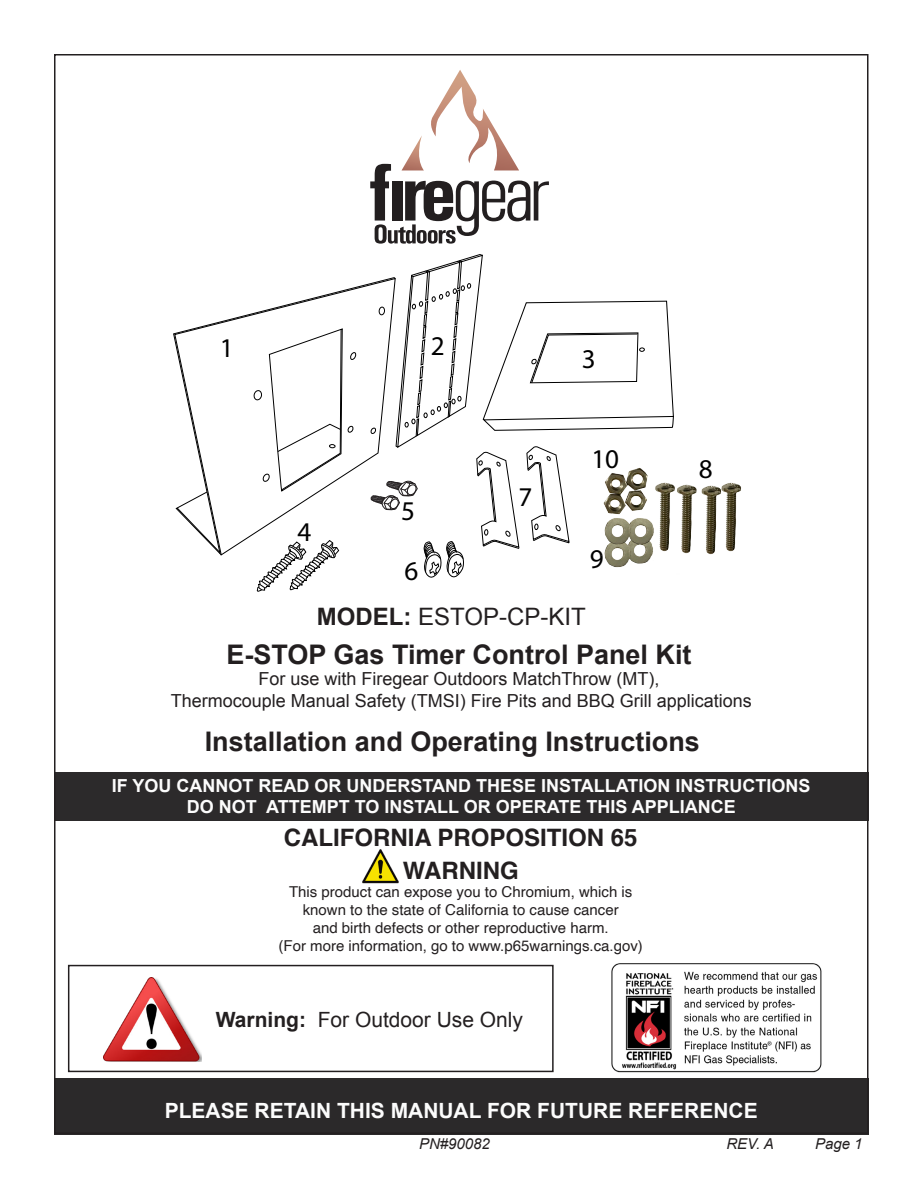
<style>
.page{position:relative;width:918px;height:1188px;background:#fff}
.page>*{position:absolute;margin:0;border:0;box-sizing:border-box;transform-origin:0 0}
.t1{font:27.15px "Myriad Pro";color:#000}
.t2{font:700 27px "Arial";color:#231f20}
.Default_Body_Text{font:700 24px/32.4px "Helvetica";color:#231f20;text-align:center}
.t3{font:24px "Arial";color:#231f20}
.t4{font:700 21px "Arial";color:#fcfcfc}
.t5{font:21px "Arial";color:#231f20}
.t6{font:18px "Arial";color:#231f20}
.t7{font:700 18px "Arial";color:#fcfcfc}
.Default_Body_Text-2{font:15px "Helvetica";color:#231f20}
.t8{font:italic 15px "Arial";color:#231f20}
.s1{font-weight:700}
</style>
<div class="page">
<div style="left:54px;top:772px;width:814px;height:48px;background:#2c2a2b"></div>
<img style="left:104px;top:977px;width:98px;height:84px">
<div style="left:68px;top:965px;width:486px;height:107px;border:2px solid #231f20"></div>
<div style="left:54px;top:1078px;width:814px;height:56px;background:#2b292a"></div>
<img style="left:611px;top:963px;width:211px;height:110px">
<svg style="left:370px;top:70px;width:179px;height:174px"></svg>
<svg style="left:173px;top:283px;width:197px;height:271px"></svg>
<svg style="left:175px;top:491px;width:47px;height:65px"></svg>
<svg style="left:253px;top:328px;width:104px;height:264px"></svg>
<img style="left:674px;top:482px;width:67px;height:73px">
<svg style="left:370px;top:254px;width:304px;height:324px"></svg>
<img style="left:362px;top:849px;width:37px;height:35px">
<p class="t1" style="left:220px;top:331px;width:15px">1</p>
<p class="t1" style="left:431px;top:329px;width:15px">2</p>
<p class="t1" style="left:298px;top:515px;width:15px">4</p>
<p class="t1" style="left:401px;top:494px;width:15px">5</p>
<p class="t1" style="left:404px;top:555px;width:15px">6</p>
<p class="t1" style="left:519px;top:480px;width:15px">7</p>
<p class="t1" style="left:582px;top:342px;width:15px">3</p>
<p class="t1" style="left:591px;top:442px;width:29px">10</p>
<p class="t1" style="left:590px;top:542px;width:15px">9</p>
<p class="t3" style="left:317px;top:601px;width:270px"><span class="s1">MODEL:</span> ESTOP-CP-KIT</p>
<p class="t1" style="left:699px;top:452px;width:15px">8</p>
<p class="t2" style="left:226px;top:636px;width:467px">E-STOP Gas Timer Control Panel Kit</p>
<p class="t6" style="left:258px;top:667px;width:403px">For use with Firegear Outdoors MatchThrow (MT),</p>
<p class="t6" style="left:171px;top:689px;width:583px">Thermocouple Manual Safety (TMSI) Fire Pits and BBQ Grill applications</p>
<p class="t2" style="left:205px;top:724px;width:497px">Installation and Operating Instructions</p>
<p class="t7" style="left:112px;top:774px;width:700px">IF YOU CANNOT READ OR UNDERSTAND THESE INSTALLATION INSTRUCTIONS</p>
<p class="t7" style="left:187px;top:795px;width:551px">DO NOT ATTEMPT TO INSTALL OR OPERATE THIS APPLIANCE</p>
<p class="Default_Body_Text" style="left:284px;top:822px;width:355px">CALIFORNIA PROPOSITION 65<br>WARNING</p>
<p class="Default_Body_Text-2" style="left:289px;top:880px;width:345px">This product can expose you to Chromium, which is</p>
<p class="Default_Body_Text-2" style="left:303px;top:898px;width:317px">known to the state of California to cause cancer</p>
<p class="Default_Body_Text-2" style="left:313px;top:916px;width:297px">and birth defects or other reproductive harm.</p>
<p class="Default_Body_Text-2" style="left:279px;top:934px;width:366px">(For more information, go to www.p65warnings.ca.gov)</p>
<p class="t5" style="left:216px;top:1006px;width:309px"><span class="s1">Warning:</span> For Outdoor Use Only</p>
<p class="t4" style="left:165px;top:1097px;width:595px">PLEASE RETAIN THIS MANUAL FOR FUTURE REFERENCE</p>
<p class="t8" style="left:419px;top:1134px;width:72px">PN#90082</p>
<p class="t8" style="left:726px;top:1134px;width:49px">REV. A</p>
<p class="t8" style="left:815px;top:1134px;width:49px">Page 1</p>
</div>
